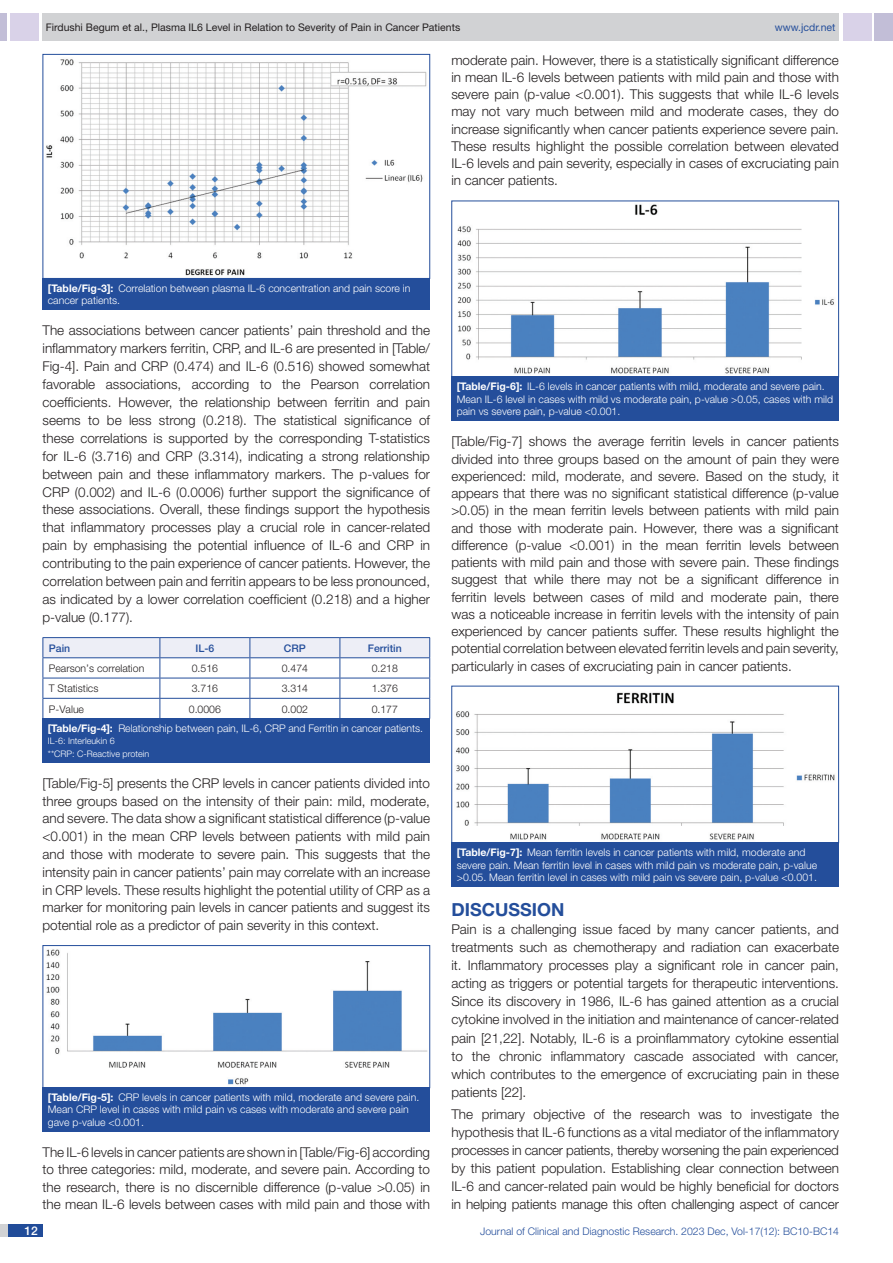
<style>
.page{position:relative;width:893px;height:1263px;background:#fff}
.page>*{position:absolute;margin:0;border:0;box-sizing:border-box;transform-origin:0 0}
.Heading{font:700 18px "Helvetica Neue";color:#244e9b}
.Body_text{font:300 13.5px/17.2px "Helvetica Neue";color:#231f20;text-align:justify}
.t1{font:500 12px "Helvetica Neue";color:#fff}
.TABLE_FIG{font:300 10.5px/12.6px "Helvetica Neue";color:#fff}
.t2{font:10.5px "Helvetica Neue";color:#231f20}
.t3{font:300 10.5px "Helvetica Neue";color:#244e9b}
.tb_txt_numeric{font:300 10.5px "Helvetica Neue";color:#231f20}
.tb_txt{font:300 10.5px "Helvetica Neue";color:#231f20}
.tb_head{font:500 10.5px "Helvetica Neue";color:#244e9b}
.t4{font:10.5px "Helvetica Neue";color:#244e9b}
.TABLE_FIG-2{font:300 9px "Helvetica Neue";color:#fff}
.s1{font-weight:700}
</style>
<div class="page">
<div style="left:0;top:13px;width:7px;height:28px;background:#c2bed7"></div>
<div style="left:10px;top:13px;width:29px;height:28px;background:#d9d2e8"></div>
<div style="left:43px;top:13px;width:796px;height:28px;background:#d1d2d4"></div>
<div style="left:875px;top:13px;width:18px;height:28px;background:#c2bed7"></div>
<div style="left:843px;top:13px;width:29px;height:28px;background:#d9d2e8"></div>
<div style="left:0;top:1224px;width:43px;height:13px;background:#d1d2d4"></div>
<div style="left:8px;top:1224px;width:35px;height:13px;background:#214c99"></div>
<img style="left:46px;top:59px;width:381px;height:217px">
<div style="left:43px;top:54px;width:387px;height:225px;border:1px solid #244e9b"></div>
<div style="left:43px;top:278px;width:387px;height:32px;background:#244e9b"></div>
<hr style="left:43px;top:637px;width:117px;height:1px;background:#244e9b">
<hr style="left:160px;top:637px;width:90px;height:1px;background:#244e9b">
<hr style="left:250px;top:637px;width:90px;height:1px;background:#244e9b">
<hr style="left:340px;top:637px;width:90px;height:1px;background:#244e9b">
<svg style="left:43px;top:638px;width:387px;height:80px"></svg>
<div style="left:43px;top:718px;width:387px;height:44px;background:#244e9b"></div>
<img style="left:46px;top:949px;width:382px;height:136px">
<div style="left:43px;top:945px;width:387px;height:143px;border:1px solid #244e9b"></div>
<div style="left:43px;top:1087px;width:387px;height:44px;background:#244e9b"></div>
<img style="left:457px;top:204px;width:377px;height:170px">
<div style="left:451px;top:201px;width:388px;height:176px;border:1px solid #244e9b"></div>
<div style="left:451px;top:376px;width:388px;height:45px;background:#244e9b"></div>
<img style="left:456px;top:692px;width:379px;height:148px">
<div style="left:451px;top:686px;width:388px;height:157px;border:1px solid #244e9b"></div>
<div style="left:451px;top:842px;width:388px;height:44px;background:#244e9b"></div>
<p class="t2" style="left:46px;top:21px;width:416px">Firdushi Begum et al., Plasma IL6 Level in Relation to Severity of Pain in Cancer Patients</p>
<p class="t4" style="left:775px;top:21px;width:62px">www.jcdr.net</p>
<p class="Body_text" style="left:451px;top:51px;width:389px">moderate pain. However, there is a statistically significant difference in mean IL-6 levels between patients with mild pain and those with severe pain (p-value &lt;0.001). This suggests that while IL-6 levels may not vary much between mild and moderate cases, they do increase significantly when cancer patients experience severe pain.<br>These results highlight the possible correlation between elevated IL-6 levels and pain severity, especially in cases of excruciating pain in cancer patients.</p>
<p class="TABLE_FIG" style="left:48px;top:281px;width:364px"><span class="s1">[Table/Fig-3]:</span> Correlation between plasma IL-6 concentration and pain score in cancer patients.</p>
<p class="Body_text" style="left:43px;top:321px;width:389px;line-height:17.9px">The associations between cancer patients’ pain threshold and the inflammatory markers ferritin, CRP, and IL-6 are presented in [Table/ Fig-4]. Pain and CRP (0.474) and IL-6 (0.516) showed somewhat favorable associations, according to the Pearson correlation coefficients. However, the relationship between ferritin and pain seems to be less strong (0.218). The statistical significance of these correlations is supported by the corresponding T-statistics for IL-6 (3.716) and CRP (3.314), indicating a strong relationship between pain and these inflammatory markers. The p-values for CRP (0.002) and IL-6 (0.0006) further support the significance of these associations. Overall, these findings support the hypothesis that inflammatory processes play a crucial role in cancer-related pain by emphasising the potential influence of IL-6 and CRP in contributing to the pain experience of cancer patients. However, the correlation between pain and ferritin appears to be less pronounced, as indicated by a lower correlation coefficient (0.218) and a higher p-value (0.177).</p>
<p class="tb_head" style="left:49px;top:642px;width:23px">Pain</p>
<p class="tb_head" style="left:195px;top:642px;width:20px">IL-6</p>
<p class="tb_head" style="left:284px;top:642px;width:23px">CR P</p>
<p class="tb_head" style="left:368px;top:642px;width:36px">Ferritin</p>
<p class="tb_txt" style="left:49px;top:662px;width:97px">Pearson’s correlation</p>
<p class="tb_txt_numeric" style="left:192px;top:662px;width:28px">0.516</p>
<p class="tb_txt_numeric" style="left:282px;top:662px;width:28px">0.474</p>
<p class="tb_txt_numeric" style="left:372px;top:662px;width:28px">0.218</p>
<p class="tb_txt" style="left:49px;top:682px;width:51px">T Statistics</p>
<p class="tb_txt_numeric" style="left:192px;top:682px;width:28px">3.716</p>
<p class="tb_txt_numeric" style="left:282px;top:682px;width:28px">3.314</p>
<p class="tb_txt_numeric" style="left:372px;top:682px;width:28px">1.376</p>
<p class="tb_txt" style="left:49px;top:702px;width:37px">P-Value</p>
<p class="tb_txt_numeric" style="left:189px;top:702px;width:34px">0.0006</p>
<p class="tb_txt_numeric" style="left:282px;top:702px;width:28px">0.002</p>
<p class="tb_txt_numeric" style="left:372px;top:702px;width:28px">0.177</p>
<p class="TABLE_FIG" style="left:48px;top:721px;width:377px"><span class="s1">[Table/Fig-4]:</span> Relationship between pain, IL-6, CRP and Ferritin in cancer patients.</p>
<p class="TABLE_FIG-2" style="left:48px;top:736px;width:68px">IL-6: Interleukin 6</p>
<p class="TABLE_FIG-2" style="left:48px;top:748px;width:103px">**CRP: C-Reactive protein</p>
<p class="Body_text" style="left:43px;top:774px;width:389px;line-height:17.7px">[Table/Fig-5] presents the CRP levels in cancer patients divided into three groups based on the intensity of their pain: mild, moderate, and severe. The data show a significant statistical difference (p-value &lt;0.001) in the mean CRP levels between patients with mild pain and those with moderate to severe pain. This suggests that the intensity pain in cancer patients’ pain may correlate with an increase in CRP levels. These results highlight the potential utility of CRP as a marker for monitoring pain levels in cancer patients and suggest its potential role as a predictor of pain severity in this context.</p>
<p class="TABLE_FIG" style="left:48px;top:1090px;width:373px"><span class="s1">[Table/Fig-5]:</span> CRP levels in cancer patients with mild, moderate and severe pain.<br>Mean CRP level in cases with mild pain vs cases with moderate and severe pain gave p-value &lt;0.001.</p>
<p class="Body_text" style="left:43px;top:1143px;width:389px">The IL-6 levels in cancer patients are shown in [Table/Fig-6] according to three categories: mild, moderate, and severe pain. According to the research, there is no discernible difference (p-value &gt;0.05) in the mean IL-6 levels between cases with mild pain and those with</p>
<p class="TABLE_FIG" style="left:457px;top:380px;width:378px"><span class="s1">[Table/Fig-6]:</span> IL-6 levels in cancer patients with mild, moderate and severe pain.<br>Mean IL-6 level in cases with mild vs moderate pain, p-value &gt;0.05, cases with mild pain vs severe pain, p-value &lt;0.001.</p>
<p class="Body_text" style="left:451px;top:433px;width:389px">[Table/Fig-7] shows the average ferritin levels in cancer patients divided into three groups based on the amount of pain they were experienced: mild, moderate, and severe. Based on the study, it appears that there was no significant statistical difference (p-value &gt;0.05) in the mean ferritin levels between patients with mild pain and those with moderate pain. However, there was a significant difference (p-value &lt;0.001) in the mean ferritin levels between patients with mild pain and those with severe pain. These findings suggest that while there may not be a significant difference in ferritin levels between cases of mild and moderate pain, there was a noticeable increase in ferritin levels with the intensity of pain experienced by cancer patients suffer. These results highlight the potential correlation between elevated ferritin levels and pain severity, particularly in cases of excruciating pain in cancer patients.</p>
<p class="TABLE_FIG" style="left:457px;top:846px;width:362px"><span class="s1">[Table/Fig-7]:</span> Mean ferritin levels in cancer patients with mild, moderate and severe pain. Mean ferritin level in cases with mild pain vs moderate pain, p-value &gt;0.05. Mean ferritin level in cases with mild pain vs severe pain, p-value &lt;0.001.</p>
<p class="Heading" style="left:451px;top:898px;width:115px">DISCUSSION</p>
<p class="Body_text" style="left:451px;top:920px;width:389px;line-height:18.1px">Pain is a challenging issue faced by many cancer patients, and treatments such as chemotherapy and radiation can exacerbate it. Inflammatory processes play a significant role in cancer pain, acting as triggers or potential targets for therapeutic interventions.<br>Since its discovery in 1986, IL-6 has gained attention as a crucial cytokine involved in the initiation and maintenance of cancer-related pain [21,22]. Notably, IL-6 is a proinflammatory cytokine essential to the chronic inflammatory cascade associated with cancer, which contributes to the emergence of excruciating pain in these patients [22].</p>
<p class="Body_text" style="left:451px;top:1105px;width:389px;line-height:18px">The primary objective of the research was to investigate the hypothesis that IL-6 functions as a vital mediator of the inflammatory processes in cancer patients, thereby worsening the pain experienced by this patient population. Establishing clear connection between IL-6 and cancer-related pain would be highly beneficial for doctors in helping patients manage this often challenging aspect of cancer</p>
<p class="t1" style="left:24px;top:1223px;width:15px">12</p>
<p class="t3" style="left:480px;top:1225px;width:360px">Journal of Clinical and Diagnostic Research. 2023 Dec, Vol-17(12): BC10-BC14</p>
</div>
